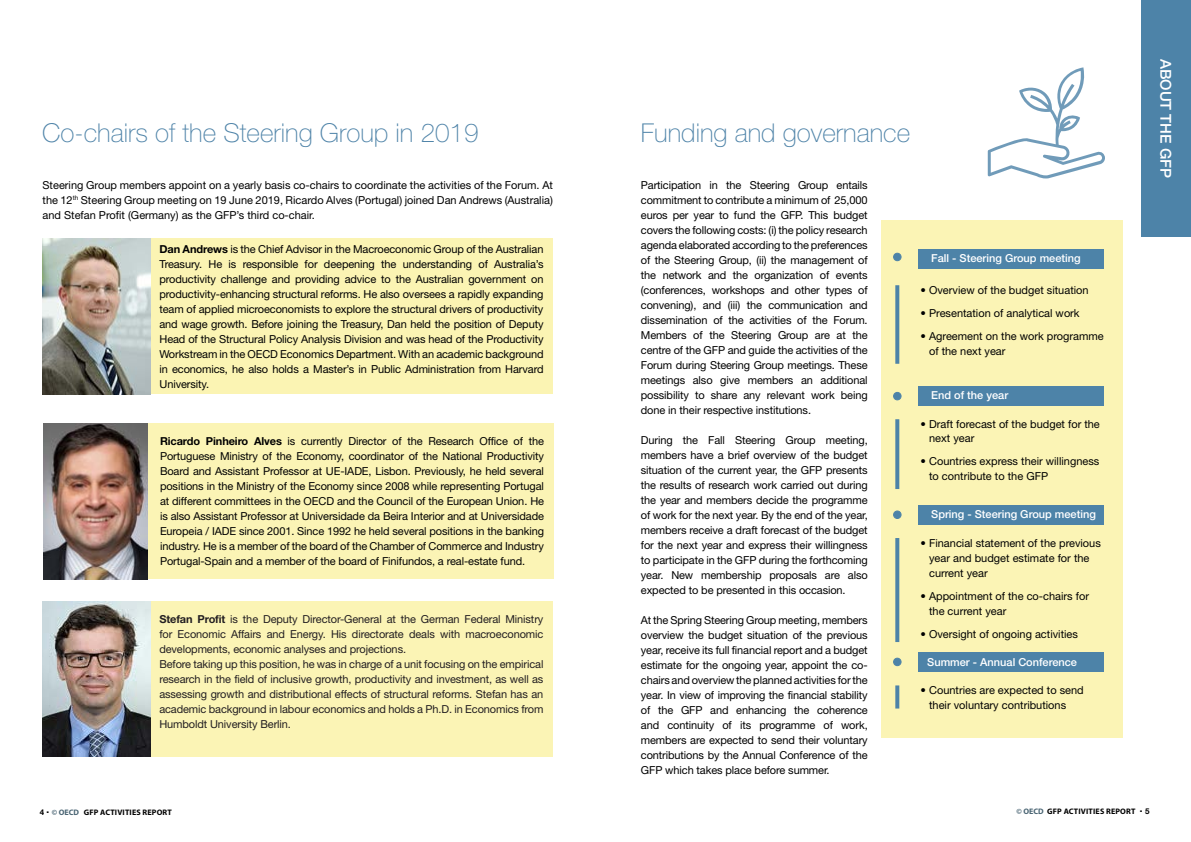
<style>
.page{position:relative;width:1191px;height:842px;background:#fff}
.page>*{position:absolute;margin:0;border:0;box-sizing:border-box;transform-origin:0 0}
.t1{font:100 26px "Helvetica Neue LT Std";color:#4e83a8}
.t2{font:500 15px "Helvetica Neue";color:#fff}
.t3{font:11px/15px "Helvetica Neue LT Std";letter-spacing:-.01em;color:#000;text-align:justify}
.t4{font:11px/15px "Helvetica Neue LT Std";letter-spacing:-.01em;color:#221e21}
.t5{font:11px/15px "Helvetica Neue";color:#000}
.t6{font:500 11px "Helvetica Neue";color:#fff}
.t7{font:700 8px "Myriad Pro";letter-spacing:.02em;color:#000}
.t8{font:700 8px "Myriad Pro";color:#496473}
.t9{font:900 8px "Helvetica Neue LT Std";color:#000}
.s1{font-weight:700}
.s2{font-family:"Helvetica Neue LT Std";color:#000}
.s3{color:#496473}
</style>
<div class="page">
<div style="left:882px;top:220px;width:241px;height:517px;background:#fbf4b5"></div>
<div style="left:43px;top:239px;width:510px;height:155px;background:#fbf4b3"></div>
<div style="left:1141px;top:0;width:50px;height:237px;background:#4d83a8"></div>
<svg style="left:987px;top:67px;width:118px;height:111px"></svg>
<div style="left:918px;top:249px;width:186px;height:20px;background:#4d83a8"></div>
<svg style="left:895px;top:285px;width:4px;height:79px"></svg>
<div style="left:893px;top:253px;width:8px;height:8px;border:1px solid #4d83a8;border-radius:50%"></div>
<svg style="left:894px;top:254px;width:6px;height:6px"></svg>
<div style="left:893px;top:392px;width:8px;height:8px;border:1px solid #4d83a8;border-radius:50%"></div>
<svg style="left:894px;top:393px;width:6px;height:6px"></svg>
<div style="left:918px;top:386px;width:186px;height:20px;background:#4d83a8"></div>
<svg style="left:895px;top:419px;width:4px;height:70px"></svg>
<div style="left:894px;top:511px;width:6px;height:7px;background:#4d83a8;border-radius:50%"></div>
<div style="left:893px;top:511px;width:8px;height:8px;border:1px solid #4d83a8;border-radius:50%"></div>
<div style="left:894px;top:511px;width:6px;height:7px;border:1px solid #4d83a8;border-radius:50%"></div>
<div style="left:918px;top:505px;width:185px;height:19px;background:#4d83a8"></div>
<svg style="left:895px;top:538px;width:4px;height:104px"></svg>
<div style="left:893px;top:658px;width:8px;height:8px;border:1px solid #4d83a8;border-radius:50%"></div>
<svg style="left:894px;top:659px;width:6px;height:6px"></svg>
<div style="left:918px;top:652px;width:185px;height:19px;background:#4d83a8"></div>
<div style="left:43px;top:423px;width:510px;height:156px;background:#fbf4b5"></div>
<img style="left:43px;top:423px;width:104px;height:156px">
<div style="left:43px;top:601px;width:510px;height:156px;background:#fbf4b5"></div>
<img style="left:43px;top:601px;width:108px;height:156px">
<img style="left:43px;top:239px;width:108px;height:155px">
<svg style="left:895px;top:685px;width:4px;height:23px"></svg>
<h1 class="t1" style="left:42px;top:118px;width:438px">Co-chairs of the Steering Group in 2019</h1>
<h1 class="t1" style="left:641px;top:118px;width:271px">Funding and governance</h1>
<p class="t3" style="left:43px;top:177px;width:512px">Steering Group members appoint on a yearly basis co-chairs to coordinate the activities of the Forum. At the 12<sup>th</sup> Steering Group meeting on 19 June 2019, Ricardo Alves (Portugal) joined Dan Andrews (Australia) and Stefan Profit (Germany) as the GFP’s third co-chair.</p>
<p class="t3" style="left:641px;top:177px;width:228px">Participation in the Steering Group entails commitment to contribute a minimum of 25,000 euros per year to fund the GFP. This budget covers the following costs: (i) the policy research agenda elaborated according to the preferences of the Steering Group, (ii) the management of the network and the organization of events (conferences, workshops and other types of convening), and (iii) the communication and dissemination of the activities of the Forum.<br>Members of the Steering Group are at the centre of the GFP and guide the activities of the Forum during Steering Group meetings. These meetings also give members an additional possibility to share any relevant work being done in their respective institutions.</p>
<p class="t3" style="left:641px;top:432px;width:228px">During the Fall Steering Group meeting, members have a brief overview of the budget situation of the current year, the GFP presents the results of research work carried out during the year and members decide the programme of work for the next year. By the end of the year, members receive a draft forecast of the budget for the next year and express their willingness to participate in the GFP during the forthcoming year. New membership proposals are also expected to be presented in this occasion.</p>
<p class="t3" style="left:641px;top:612px;width:228px">At the Spring Steering Group meeting, members overview the budget situation of the previous year, receive its full financial report and a budget estimate for the ongoing year, appoint the co&shy;chairs and overview the planned activities for the year. In view of improving the financial stability of the GFP and enhancing the coherence and continuity of its programme of work, members are expected to send their voluntary contributions by the Annual Conference of the GFP which takes place before summer.</p>
<p class="t3" style="left:159px;top:241px;width:385px"><span class="s1">Dan Andrews</span> is the Chief Advisor in the Macroeconomic Group of the Australian Treasury. He is responsible for deepening the understanding of Australia’s productivity challenge and providing advice to the Australian government on productivity-enhancing structural reforms. He also oversees a rapidly expanding team of applied microeconomists to explore the structural drivers of productivity and wage growth. Before joining the Treasury, Dan held the position of Deputy Head of the Structural Policy Analysis Division and was head of the Productivity Workstream in the OECD Economics Department. With an academic background in economics, he also holds a Master’s in Public Administration from Harvard University.</p>
<p class="t3" style="left:160px;top:433px;width:385px"><span class="s1">Ricardo Pinheiro Alves</span> is currently Director of the Research Office of the Portuguese Ministry of the Economy, coordinator of the National Productivity Board and Assistant Professor at UE-IADE, Lisbon. Previously, he held several positions in the Ministry of the Economy since 2008 while representing Portugal at different committees in the OECD and the Council of the European Union. He is also Assistant Professor at Universidade da Beira Interior and at Universidade Europeia / IADE since 2001. Since 1992 he held several positions in the banking industry. He is a member of the board of the Chamber of Commerce and Industry Portugal-Spain and a member of the board of Finifundos, a real-estate fund.</p>
<p class="t4" style="left:159px;top:611px;width:385px"><span class="s1">Stefan Profit</span> is the Deputy Director-General at the German Federal Ministry for Economic Affairs and Energy. His directorate deals with macroeconomic developments, economic analyses and projections.<br>Before taking up this position, he was in charge of a unit focusing on the empirical research in the field of inclusive growth, productivity and investment, as well as assessing growth and distributional effects of structural reforms. Stefan has an academic background in labour economics and holds a Ph.D. in Economics from Humboldt University Berlin.</p>
<p class="t6" style="left:931px;top:252px;width:151px">Fall - Steering Group meeting</p>
<p class="t5" style="left:920px;top:282px;width:170px">• Overview of the budget situation</p>
<p class="t5" style="left:920px;top:305px;width:161px">• Presentation of analytical work</p>
<p class="t5" style="left:929px;top:328px;width:176px;text-indent:-9px">• Agreement on the work programme of the next year</p>
<p class="t6" style="left:931px;top:389px;width:79px">End of the year</p>
<p class="t5" style="left:929px;top:417px;width:172px;line-height:14px;text-indent:-9px">• Draft forecast of the budget for the next year</p>
<p class="t5" style="left:929px;top:453px;width:172px;text-indent:-9px">• Countries express their willingness to contribute to the GFP</p>
<p class="t6" style="left:931px;top:508px;width:166px">Spring - Steering Group meeting</p>
<p class="t5" style="left:929px;top:535px;width:173px;text-indent:-9px">• Financial statement of the previous year and budget estimate for the current year</p>
<p class="t5" style="left:929px;top:588px;width:161px;text-indent:-9px">• Appointment of the co-chairs for the current year</p>
<p class="t5" style="left:920px;top:626px;width:159px">• Oversight of ongoing activities</p>
<p class="t6" style="left:927px;top:655px;width:151px">Summer - Annual Conference</p>
<p class="t5" style="left:929px;top:682px;width:156px;text-indent:-9px">• Countries are expected to send their voluntary contributions</p>
<h2 class="t2" style="left:1174px;top:59px;width:121px;rotate:90deg">ABOUT THE GFP</h2>
<p class="t8" style="left:40px;top:807px;width:41px"><span class="s2">4</span> <sup>.</sup> © OECD</p>
<p class="t9" style="left:1139px;top:804px;width:11px">. <span class="s1">5</span></p>
<p class="t7" style="left:1016px;top:806px;width:120px"><span class="s3">© OECD</span> GFP ACTIVITIES REPORT</p>
<p class="t7" style="left:84px;top:807px;width:90px">GFP ACTIVITIES REPORT</p>
</div>
